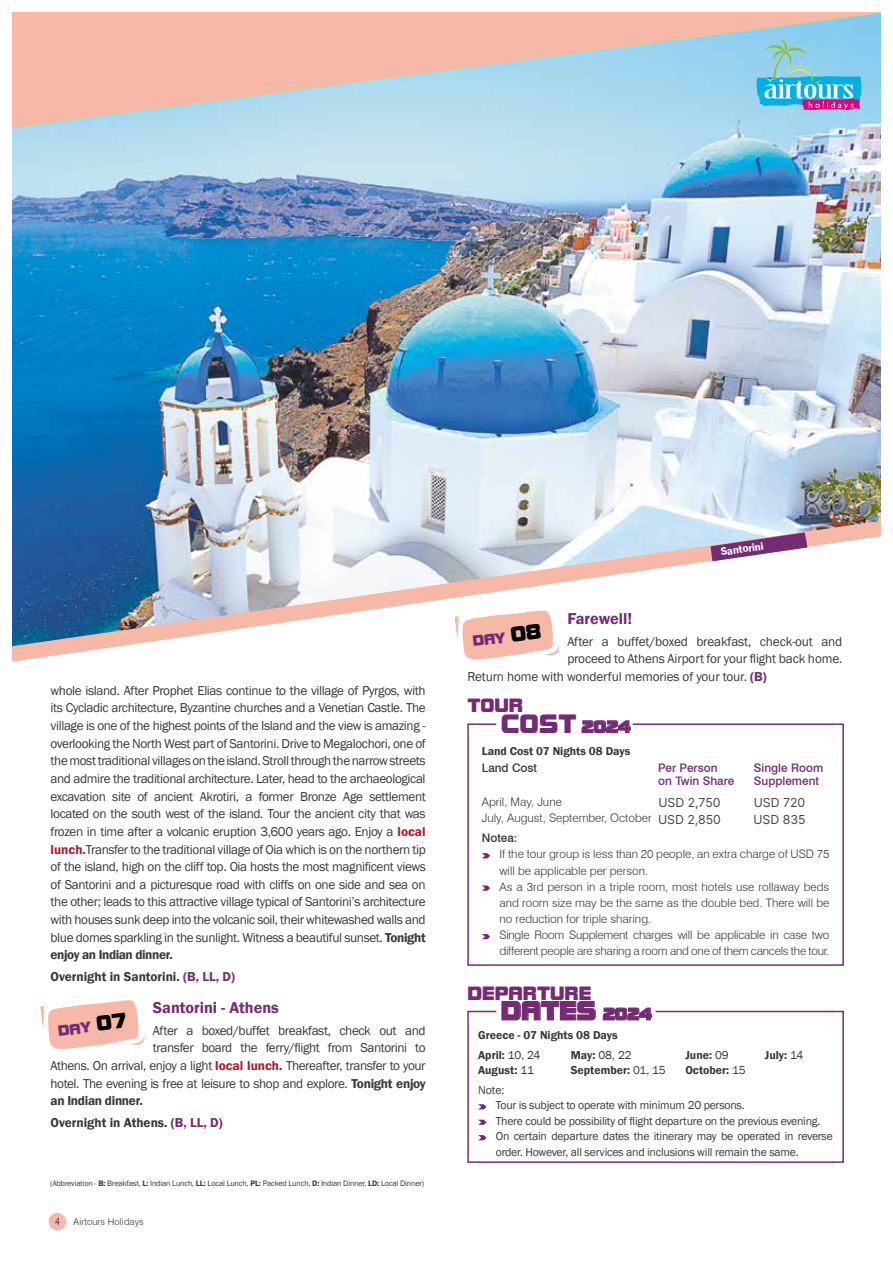
<style>
.page{position:relative;width:893px;height:1263px;background:#fff}
.page>*{position:absolute;margin:0;border:0;box-sizing:border-box;transform-origin:0 0}
.t1{font:24.75px "Bolt Bold IT Cby BT";color:#742b74}
.t2{font:17.85px "Bolt Bold IT Cby BT";color:#742b74}
.t3{font:600 16.2px "Franklin Gothic";color:#742b74}
.t4{font:13.8px "Bolt Bold IT Cby BT";color:#742b74}
.t5{font:13.2px/17.7px "Franklin Gothic";letter-spacing:-.03em;color:#383838;text-align:justify}
.t6{font:13.2px "Franklin Gothic";letter-spacing:-.01em;color:#383838}
.t7{font:600 13.2px "Franklin Gothic";color:#383838}
.t8{font:600 13.2px "Franklin Gothic";letter-spacing:-.02em;color:#383838}
.t9{font:12.3px/17px "Inter";color:#434343}
.t10{font:300 11.7px/16.2px "Swiss 721 BT";color:#383838}
.t11{font:11.7px/15.5px "Franklin Gothic";letter-spacing:-.02em;color:#383838}
.t12{font:600 11.7px/19.6px "Franklin Gothic";color:#383838}
.t13{font:500 11.7px "Swiss 721 BT";color:#742b74}
.t14{font:500 11.7px "Swiss 721 BT";color:#383838}
.t15{font:600 11.1px "Franklin Gothic";color:#fff}
.t16{font:condensed 9.6px "Swiss 721 BT";color:#383838}
.t17{font:300 9.45px "Swiss 721 BT";letter-spacing:.01em;color:#383838}
.t18{font:8.1px "Franklin Gothic";letter-spacing:-.02em;color:#383838}
.s1{font-weight:600;color:#b61729}
.s2{font-weight:600}
.s3{color:#742b74}
.s4{font-size:19.8px;color:#000}
.s5{font-weight:600;color:#742b74}
.s6{font-size:15.9px}
.s7{font-weight:400}
</style>
<div class="page">
<div style="left:49px;top:1213px;width:17px;height:17px;background:#f7b8a8;border-radius:50%"></div>
<img style="left:13px;top:13px;width:867px;height:507px">
<svg style="left:13px;top:520px;width:867px;height:142px"></svg>
<svg style="left:710px;top:532px;width:97px;height:29px"></svg>
<svg style="left:625px;top:557px;width:5px;height:15px"></svg>
<svg style="left:756px;top:38px;width:105px;height:72px;background:#7bbdde"></svg>
<svg style="left:467px;top:723px;width:377px;height:243px"></svg>
<svg style="left:581px;top:720px;width:50px;height:13px"></svg>
<svg style="left:467px;top:1010px;width:377px;height:153px"></svg>
<svg style="left:501px;top:1001px;width:95px;height:20px"></svg>
<svg style="left:603px;top:1007px;width:49px;height:14px"></svg>
<svg style="left:40px;top:1000px;width:105px;height:49px"></svg>
<svg style="left:455px;top:611px;width:108px;height:48px"></svg>
<div style="left:655px;top:788px;width:161px;height:44px;background:#fff"></div>
<p class="t5" style="left:51px;top:681px;width:377px">whole island. After Prophet Elias continue to the village of Pyrgos, with its Cycladic architecture, Byzantine churches and a Venetian Castle. The village is one of the highest points of the Island and the view is amazing - overlooking the North West part of Santorini. Drive to Megalochori, one of the most traditional villages on the island. Stroll through the narrow streets and admire the traditional architecture. Later, head to the archaeological excavation site of ancient Akrotiri, a former Bronze Age settlement located on the south west of the island. Tour the ancient city that was frozen in time after a volcanic eruption 3,600 years ago. Enjoy a <span class="s1">local lunch.</span>Transfer to the traditional village of Oia which is on the northern tip of the island, high on the cliff top. Oia hosts the most magnificent views of Santorini and a picturesque road with cliffs on one side and sea on the other; leads to this attractive village typical of Santorini’s architecture with houses sunk deep into the volcanic soil, their whitewashed walls and blue domes sparkling in the sunlight. Witness a beautiful sunset. <span class="s2">Tonight enjoy an Indian dinner.</span></p>
<p class="t7" style="left:51px;top:969px;width:186px">Overnight in Santorini. <span class="s3">(B, LL, D)</span></p>
<p class="t3" style="left:153px;top:998px;width:127px">Santorini - Athens</p>
<p class="t5" style="left:153px;top:1021px;width:274px">After a boxed/buffet breakfast, check out and</p>
<p class="t5" style="left:153px;top:1039px;width:274px">transfer board the ferry/flight from Santorini to</p>
<p class="t5" style="left:51px;top:1056px;width:377px">Athens. On arrival, enjoy a light <span class="s1">local lunch.</span> Thereafter, transfer to your</p>
<p class="t5" style="left:51px;top:1074px;width:377px">hotel. The evening is free at leisure to shop and explore. <span class="s2">Tonight enjoy</span></p>
<p class="t8" style="left:51px;top:1093px;width:94px">an Indian dinner.</p>
<p class="t7" style="left:51px;top:1115px;width:174px">Overnight in Athens. <span class="s3">(B, LL, D)</span></p>
<p class="t4" style="left:57px;top:1023px;width:71px;rotate:-7deg">DAY <span class="s4">07</span></p>
<p class="t18" style="left:50px;top:1179px;width:376px">(Abbreviation - <span class="s2">B:</span> Breakfast, <span class="s2">L:</span> Indian Lunch, <span class="s2">LL:</span> Local Lunch, <span class="s2">PL:</span> Packed Lunch, <span class="s2">D:</span> Indian Dinner, <span class="s2">LD:</span> Local Dinner)</p>
<p class="t16" style="left:55px;top:1216px;width:6px">4</p>
<p class="t17" style="left:74px;top:1216px;width:72px">Airtours Holidays</p>
<p class="t15" style="left:720px;top:545px;width:45px;rotate:-8deg">Santorini</p>
<p class="t3" style="left:567px;top:609px;width:66px">Farewell!</p>
<p class="t6" style="left:567px;top:634px;width:277px">After a buffet/boxed breakfast, check-out and</p>
<p class="t6" style="left:567px;top:651px;width:277px">proceed to Athens Airport for your flight back home.</p>
<p class="t6" style="left:467px;top:669px;width:301px">Return home with wonderful memories of your tour. <span class="s5">(B)</span></p>
<p class="t4" style="left:472px;top:634px;width:71px;rotate:-7deg">DAY <span class="s4">08</span></p>
<h2 class="t2" style="left:467px;top:696px;width:57px">TOUR</h2>
<h1 class="t1" style="left:501px;top:710px;width:131px">COST <span class="s6">2024</span></h1>
<p class="t12" style="left:482px;top:741px;width:150px">Land Cost 07 Nights 08 Days</p>
<p class="t14" style="left:482px;top:761px;width:57px">Land Cost</p>
<p class="t13" style="left:658px;top:761px;width:61px">Per Person</p>
<p class="t13" style="left:754px;top:761px;width:71px">Single Room</p>
<p class="t13" style="left:658px;top:774px;width:78px">on Twin Share</p>
<p class="t13" style="left:754px;top:774px;width:67px">Supplement</p>
<p class="t10" style="left:482px;top:793px;width:82px">April, May, June</p>
<p class="t10" style="left:658px;top:793px;width:56px">USD 2,750</p>
<p class="t10" style="left:754px;top:793px;width:47px">USD 285</p>
<p class="t10" style="left:482px;top:809px;width:223px">July, August, September, October USD 720</p>
<p class="t10" style="left:754px;top:809px;width:47px">USD 835</p>
<p class="t14" style="left:482px;top:831px;width:37px">Notea:</p>
<p class="t10" style="left:499px;top:846px;width:331px">If the tour group is less than 20 people, an extra charge of USD 75 will be applicable per person.<br>As a 3rd person in a triple room, most hotels use rollaway beds and room size may be the same as the double bed. There will be no reduction for triple sharing.<br>Single Room Supplement charges will be applicable in case two different people are sharing a room and one of them cancels the tour.</p>
<p class="t9" style="left:658px;top:794px;width:64px">USD 2,750<br>USD 2,850</p>
<p class="t9" style="left:753px;top:794px;width:54px">USD 720<br>USD 835</p>
<h2 class="t2" style="left:467px;top:983px;width:126px">DEPARTURE</h2>
<h1 class="t1" style="left:501px;top:997px;width:152px">DATES <span class="s6">2024</span></h1>
<p class="t12" style="left:478px;top:1025px;width:141px">Greece - 07 Nights 08 Days<br>April: <span class="s7">10, 24</span></p>
<p class="t11" style="left:571px;top:1047px;width:63px"><span class="s2">May:</span> 08, 22</p>
<p class="t12" style="left:685px;top:1045px;width:45px">June: <span class="s7">09</span></p>
<p class="t12" style="left:765px;top:1045px;width:40px">July: <span class="s7">14</span></p>
<p class="t12" style="left:478px;top:1060px;width:57px">August: <span class="s7">11</span></p>
<p class="t12" style="left:571px;top:1060px;width:97px">September: <span class="s7">01, 15</span></p>
<p class="t12" style="left:685px;top:1060px;width:62px">October: <span class="s7">15</span></p>
<p class="t11" style="left:496px;top:1082px;width:339px;text-indent:-18px">Note:<br>Tour is subject to operate with minimum 20 persons.<br>There could be possibility of flight departure on the previous evening.<br>On certain departure dates the itinerary may be operated in reverse order. However, all services and inclusions will remain the same.</p>
</div>
